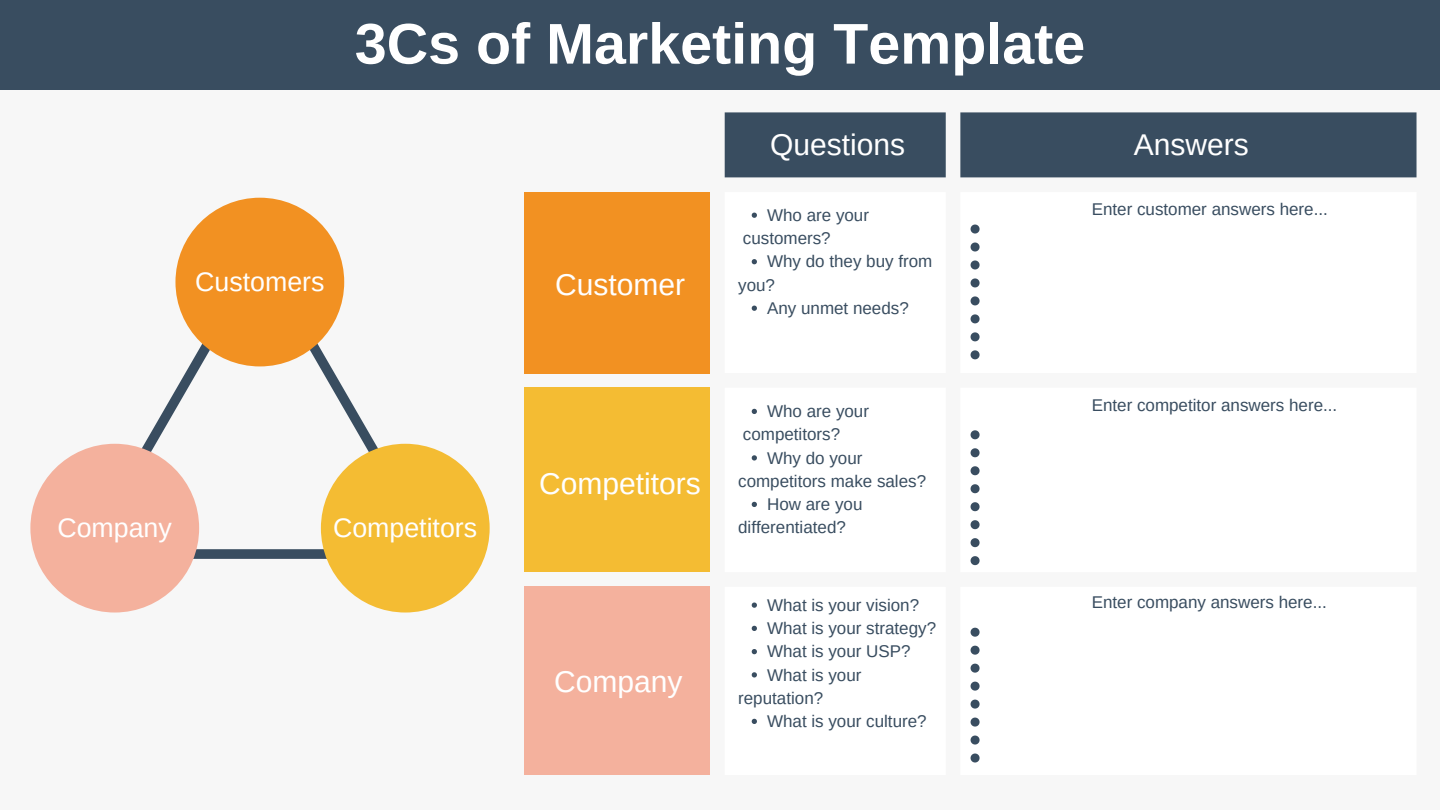
<style>
.page{position:relative;width:1440px;height:810px;background:#f7f7f7}
.page>*{position:absolute;margin:0;border:0;box-sizing:border-box;transform-origin:0 0}
.t1{font:700 57.4px "Arimo";color:#fff}
.t2{font:30px "Arimo";color:#fff}
.t3{font:26.7px "Arimo";color:#fff}
.t4{font:17px "Arimo";color:#394d60}
</style>
<div class="page">
<div style="left:0;top:0;width:1440px;height:90px;background:#394d60"></div>
<svg style="left:79px;top:244px;width:363px;height:315px"></svg>
<div style="left:175px;top:198px;width:169px;height:168px;background:#f29122;border-radius:50%"></div>
<div style="left:321px;top:444px;width:169px;height:169px;background:#f4bc33;border-radius:50%"></div>
<div style="left:30px;top:444px;width:169px;height:169px;background:#f4b19d;border-radius:50%"></div>
<div style="left:725px;top:113px;width:692px;height:64px;background:#394d60"></div>
<div style="left:525px;top:192px;width:185px;height:181px;background:#f29122"></div>
<div style="left:525px;top:388px;width:185px;height:184px;background:#f4bc33"></div>
<div style="left:525px;top:587px;width:185px;height:188px;background:#f4b19d"></div>
<svg style="left:752px;top:213px;width:5px;height:5px"></svg>
<svg style="left:752px;top:259px;width:5px;height:5px"></svg>
<svg style="left:752px;top:306px;width:5px;height:5px"></svg>
<svg style="left:752px;top:409px;width:5px;height:5px"></svg>
<svg style="left:752px;top:455px;width:5px;height:6px"></svg>
<svg style="left:752px;top:502px;width:5px;height:5px"></svg>
<svg style="left:752px;top:603px;width:5px;height:5px"></svg>
<svg style="left:752px;top:626px;width:5px;height:5px"></svg>
<svg style="left:752px;top:649px;width:5px;height:5px"></svg>
<svg style="left:752px;top:672px;width:5px;height:6px"></svg>
<svg style="left:752px;top:719px;width:5px;height:5px"></svg>
<svg style="left:971px;top:225px;width:9px;height:134px"></svg>
<svg style="left:971px;top:430px;width:9px;height:135px"></svg>
<svg style="left:971px;top:628px;width:9px;height:135px"></svg>
<p class="t3" style="left:195px;top:267px;width:131px">Customers</p>
<p class="t1" style="left:355px;top:12px;width:732px">3Cs of Marketing Template</p>
<p class="t2" style="left:555px;top:268px;width:131px">Customer</p>
<p class="t2" style="left:770px;top:128px;width:136px">Questions</p>
<p class="t2" style="left:1134px;top:128px;width:116px">Answers</p>
<p class="t4" style="left:767px;top:205px;width:103px">Who are your</p>
<p class="t4" style="left:767px;top:252px;width:167px">Why do they buy from</p>
<p class="t4" style="left:767px;top:298px;width:143px">Any unmet needs?</p>
<p class="t4" style="left:743px;top:229px;width:89px">customers?</p>
<p class="t4" style="left:738px;top:275px;width:38px">you?</p>
<p class="t4" style="left:1092px;top:199px;width:238px">Enter customer answers here...</p>
<p class="t3" style="left:57px;top:512px;width:116px">Company</p>
<p class="t3" style="left:333px;top:512px;width:146px">Competitors</p>
<p class="t2" style="left:539px;top:467px;width:163px">Competitors</p>
<p class="t2" style="left:554px;top:665px;width:130px">Company</p>
<p class="t4" style="left:767px;top:402px;width:103px">Who are your</p>
<p class="t4" style="left:767px;top:448px;width:97px">Why do your</p>
<p class="t4" style="left:767px;top:495px;width:97px">How are you</p>
<p class="t4" style="left:743px;top:425px;width:99px">competitors?</p>
<p class="t4" style="left:738px;top:471px;width:189px">competitors make sales?</p>
<p class="t4" style="left:738px;top:518px;width:109px">differentiated?</p>
<p class="t4" style="left:767px;top:595px;width:154px">What is your vision?</p>
<p class="t4" style="left:767px;top:619px;width:171px">What is your strategy?</p>
<p class="t4" style="left:767px;top:642px;width:145px">What is your USP?</p>
<p class="t4" style="left:767px;top:665px;width:96px">What is your</p>
<p class="t4" style="left:767px;top:712px;width:161px">What is your culture?</p>
<p class="t4" style="left:738px;top:688px;width:87px">reputation?</p>
<p class="t4" style="left:1092px;top:395px;width:247px">Enter competitor answers here...</p>
<p class="t4" style="left:1092px;top:593px;width:237px">Enter company answers here...</p>
</div>
